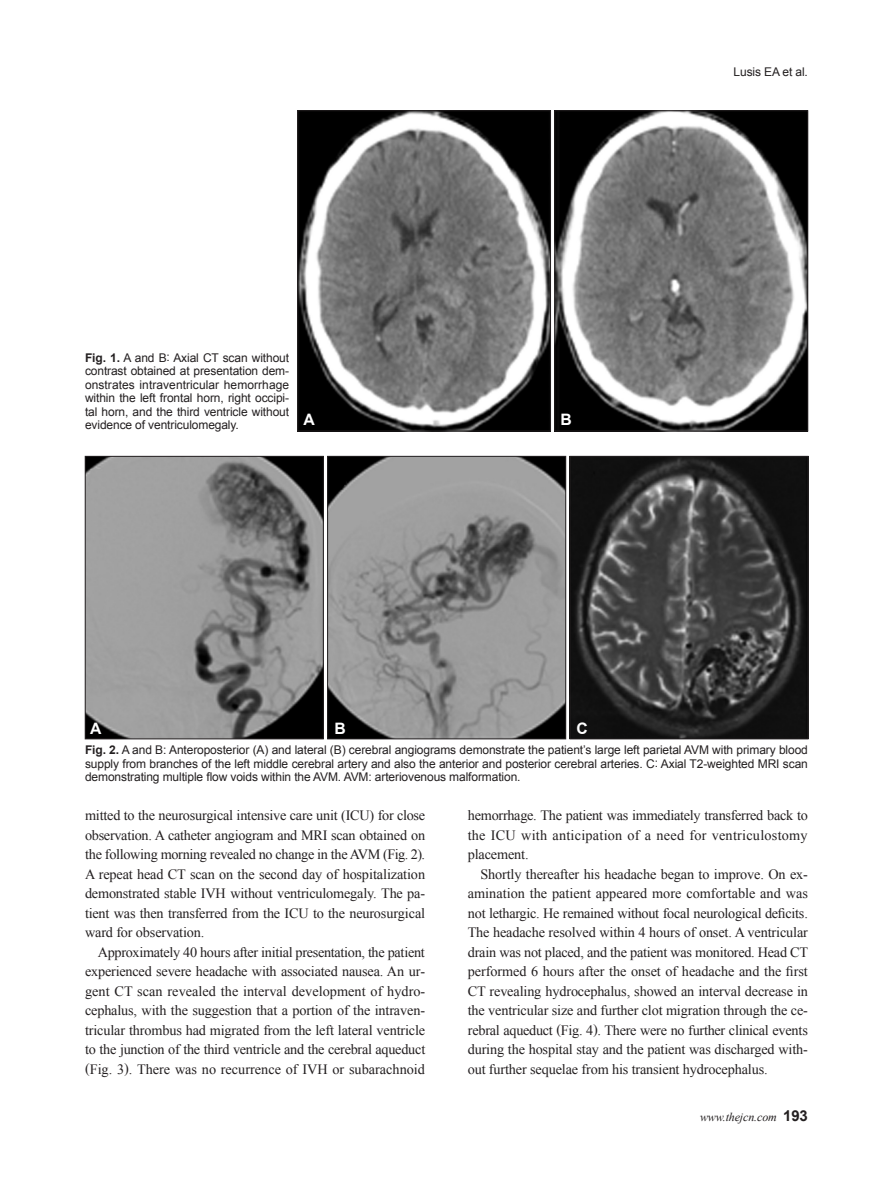
<style>
.page{position:relative;width:893px;height:1191px;background:#fff}
.page>*{position:absolute;margin:0;border:0;box-sizing:border-box;transform-origin:0 0}
.t1{font:700 15.75px "Arial";color:#fff}
.t2{font:14.25px/19.5px "Times New Roman";letter-spacing:-.01em;color:#231f20;text-align:justify}
.t3{font:12px/13.5px "Arial";letter-spacing:-.01em;color:#231f20;text-align:justify}
.t4{font:italic 12px "Times New Roman";letter-spacing:-.01em;color:#231f20}
.s1{font-weight:700}
.s2{font-family:"Arial";font-weight:700;font-style:normal;font-size:15px}
</style>
<div class="page">
<img style="left:87px;top:458px;width:234px;height:279px">
<div style="left:85px;top:456px;width:238px;height:283px;border:1px solid #231f20"></div>
<img style="left:329px;top:458px;width:235px;height:279px">
<div style="left:327px;top:456px;width:239px;height:283px;border:1px solid #231f20"></div>
<img style="left:572px;top:458px;width:234px;height:279px">
<div style="left:570px;top:456px;width:238px;height:283px;border:1px solid #231f20"></div>
<img style="left:299px;top:113px;width:250px;height:316px">
<div style="left:297px;top:111px;width:254px;height:320px;border:1px solid #231f20"></div>
<img style="left:557px;top:113px;width:249px;height:316px">
<div style="left:555px;top:111px;width:253px;height:320px;border:1px solid #231f20"></div>
<p class="t3" style="left:85px;top:351px;width:206px"><span class="s1">Fig. 1.</span> A and B: Axial CT scan without contrast obtained at presentation dem&shy;onstrates intraventricular hemorrhage within the left frontal horn, right occipi&shy;tal horn, and the third ventricle without evidence of ventriculomegaly.</p>
<p class="t1" style="left:304px;top:409px;width:13px">A</p>
<p class="t1" style="left:561px;top:409px;width:13px">B</p>
<p class="t3" style="left:734px;top:65px;width:76px">Lusis EA et al.</p>
<p class="t1" style="left:90px;top:718px;width:13px">A</p>
<p class="t1" style="left:334px;top:718px;width:13px">B</p>
<p class="t1" style="left:576px;top:718px;width:13px">C</p>
<p class="t3" style="left:85px;top:743px;width:724px"><span class="s1">Fig. 2.</span> A and B: Anteroposterior (A) and lateral (B) cerebral angiograms demonstrate the patient’s large left parietal AVM with primary blood supply from branches of the left middle cerebral artery and also the anterior and posterior cerebral arteries. C: Axial T2-weighted MRI scan demonstrating multiple flow voids within the AVM. AVM: arteriovenous malformation.</p>
<p class="t2" style="left:85px;top:805px;width:342px">mitted to the neurosurgical intensive care unit (ICU) for close observation. A catheter angiogram and MRI scan obtained on the following morning revealed no change in the AVM (Fig. 2).<br>A repeat head CT scan on the second day of hospitalization demonstrated stable IVH without ventriculomegaly. The pa&shy;tient was then transferred from the ICU to the neurosurgical ward for observation.</p>
<p class="t2" style="left:85px;top:942px;width:342px;text-indent:13px">Approximately 40 hours after initial presentation, the patient experienced severe headache with associated nausea. An ur&shy;gent CT scan revealed the interval development of hydro&shy;cephalus, with the suggestion that a portion of the intraven&shy;tricular thrombus had migrated from the left lateral ventricle to the junction of the third ventricle and the cerebral aqueduct (Fig. 3). There was no recurrence of IVH or subarachnoid</p>
<p class="t2" style="left:468px;top:805px;width:342px">hemorrhage. The patient was immediately transferred back to the ICU with anticipation of a need for ventriculostomy placement.</p>
<p class="t2" style="left:468px;top:864px;width:342px;text-indent:13px">Shortly thereafter his headache began to improve. On ex&shy;amination the patient appeared more comfortable and was not lethargic. He remained without focal neurological deficits.<br>The headache resolved within 4 hours of onset. A ventricular drain was not placed, and the patient was monitored. Head CT performed 6 hours after the onset of headache and the first CT revealing hydrocephalus, showed an interval decrease in the ventricular size and further clot migration through the ce&shy;rebral aqueduct (Fig. 4). There were no further clinical events during the hospital stay and the patient was discharged with&shy;out further sequelae from his transient hydrocephalus.</p>
<p class="t4" style="left:700px;top:1108px;width:109px">www.thejcn.com <span class="s2">193</span></p>
</div>
